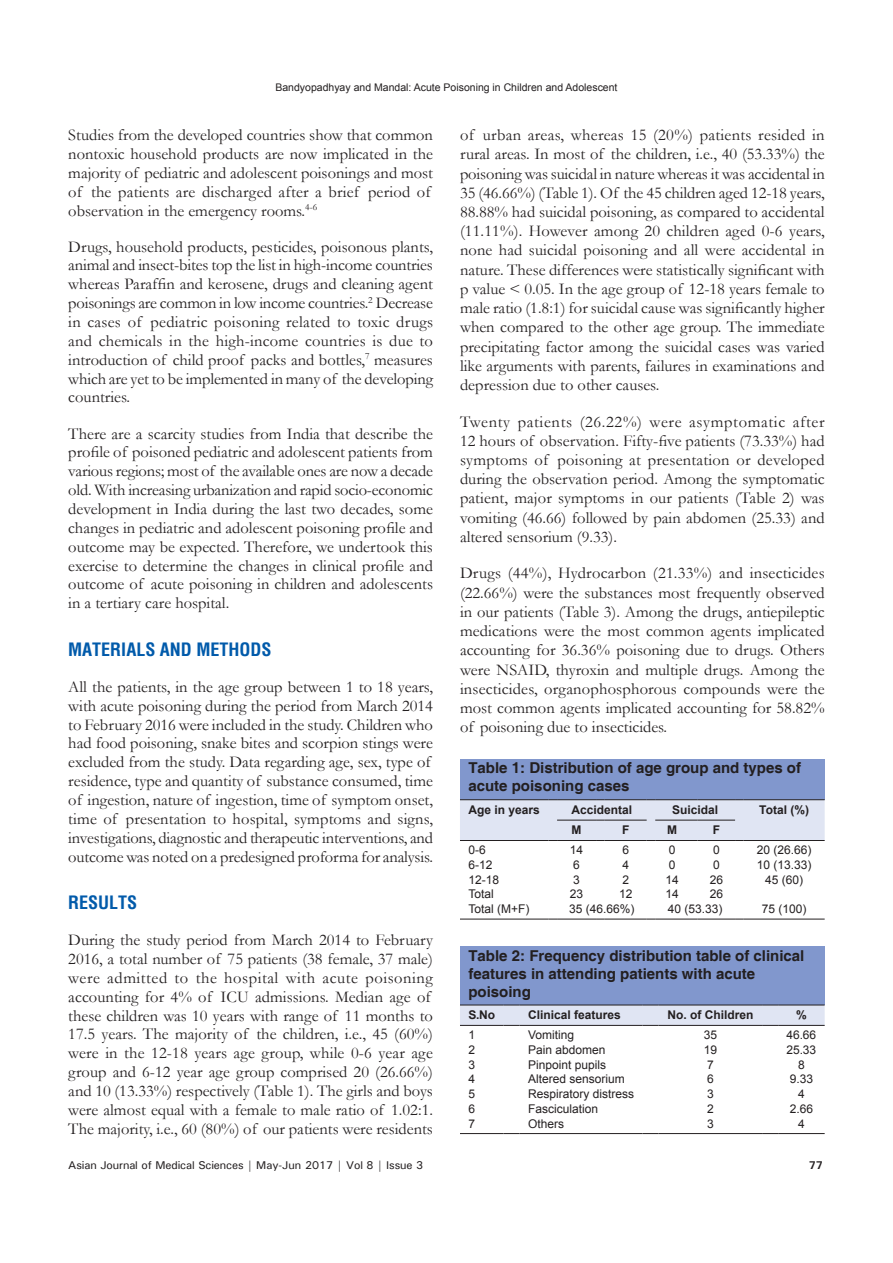
<style>
.page{position:relative;width:893px;height:1263px;background:#fff}
.page>*{position:absolute;margin:0;border:0;box-sizing:border-box;transform-origin:0 0}
.t1{font:700 condensed 18px "Helvetica";color:#015aaa}
.TX{font:16.5px/18.9px "Garamond";color:#231f20;text-align:justify}
.TT{font:700 15px/18px "Helvetica";color:#231f20}
.TB{font:12px "Arial";color:#231f20}
.TCH{font:700 12px "Arial";color:#231f20}
.TBL{font:12px "Arial";color:#231f20}
.t2{font:500 11.25px "Univers";letter-spacing:-.01em;color:#231f20}
.t3{font:700 11.25px "Univers";color:#231f20}
.t4{font:10.5px "Arial";color:#231f20}
</style>
<div class="page">
<div style="left:460px;top:759px;width:365px;height:41px;background:#8197cd"></div>
<hr style="left:460px;top:919px;width:88px;height:1px;background:#231f20">
<hr style="left:557px;top:919px;width:39px;height:1px;background:#231f20">
<hr style="left:605px;top:919px;width:42px;height:1px;background:#231f20">
<hr style="left:655px;top:919px;width:34px;height:1px;background:#231f20">
<hr style="left:698px;top:919px;width:37px;height:1px;background:#231f20">
<hr style="left:744px;top:919px;width:81px;height:1px;background:#231f20">
<svg style="left:460px;top:799px;width:365px;height:42px;background:#d4d9e6"></svg>
<div style="left:460px;top:946px;width:365px;height:59px;background:#8197cd"></div>
<hr style="left:460px;top:1133px;width:43px;height:1px;background:#231f20">
<svg style="left:503px;top:1133px;width:17px;height:1px"></svg>
<hr style="left:520px;top:1133px;width:123px;height:1px;background:#231f20">
<svg style="left:643px;top:1133px;width:16px;height:1px"></svg>
<hr style="left:659px;top:1133px;width:103px;height:1px;background:#231f20">
<svg style="left:762px;top:1133px;width:16px;height:1px"></svg>
<hr style="left:778px;top:1133px;width:47px;height:1px;background:#231f20">
<svg style="left:460px;top:1005px;width:365px;height:21px;background:#d2d7e4"></svg>
<hr style="left:778px;top:1005px;width:47px;height:1px;background:#231f20">
<p class="t4" style="left:275px;top:80px;width:344px">Bandyopadhyay and Mandal: Acute Poisoning in Children and Adolescent</p>
<p class="TX" style="left:68px;top:125px;width:366px;text-align:left">Studies from the developed countries show that common nontoxic household products are now implicated in the majority of pediatric and adolescent poisonings and most of the patients are discharged after a brief period of observation in the emergency rooms.<sup>4-6</sup></p>
<p class="TX" style="left:68px;top:237px;width:366px">Drugs, household products, pesticides, poisonous plants, animal and insect-bites top the list in high-income countries whereas Paraffin and kerosene, drugs and cleaning agent poisonings are common in low income countries.<sup>2</sup> Decrease in cases of pediatric poisoning related to toxic drugs and chemicals in the high-income countries is due to introduction of child proof packs and bottles,<sup>7</sup> measures which are yet to be implemented in many of the developing countries.</p>
<p class="TX" style="left:68px;top:423px;width:366px">There are a scarcity studies from India that describe the profile of poisoned pediatric and adolescent patients from various regions; most of the available ones are now a decade old. With increasing urbanization and rapid socio-economic development in India during the last two decades, some changes in pediatric and adolescent poisoning profile and outcome may be expected. Therefore, we undertook this exercise to determine the changes in clinical profile and outcome of acute poisoning in children and adolescents in a tertiary care hospital.</p>
<h1 class="t1" style="left:68px;top:637px;width:205px">MATERIALS AND METHODS</h1>
<p class="TX" style="left:68px;top:677px;width:366px;text-align:left">All the patients, in the age group between 1 to 18 years, with acute poisoning during the period from March 2014 to February 2016 were included in the study. Children who had food poisoning, snake bites and scorpion stings were excluded from the study. Data regarding age, sex, type of residence, type and quantity of substance consumed, time of ingestion, nature of ingestion, time of symptom onset, time of presentation to hospital, symptoms and signs, investigations, diagnostic and therapeutic interventions, and outcome was noted on a predesigned proforma for analysis.</p>
<h1 class="t1" style="left:68px;top:890px;width:71px">RESULTS</h1>
<p class="TX" style="left:68px;top:930px;width:366px;text-align:left">During the study period from March 2014 to February 2016, a total number of 75 patients (38 female, 37 male) were admitted to the hospital with acute poisoning accounting for 4% of ICU admissions. Median age of these children was 10 years with range of 11 months to 17.5 years. The majority of the children, i.e., 45 (60%) were in the 12-18 years age group, while 0-6 year age group and 6-12 year age group comprised 20 (26.66%) and 10 (13.33%) respectively (Table 1). The girls and boys were almost equal with a female to male ratio of 1.02:1.<br>The majority, i.e., 60 (80%) of our patients were residents</p>
<p class="TX" style="left:460px;top:125px;width:366px">of urban areas, whereas 15 (20%) patients resided in rural areas. In most of the children, i.e., 40 (53.33%) the poisoning was suicidal in nature whereas it was accidental in 35 (46.66%) (Table 1). Of the 45 children aged 12-18 years, 88.88% had suicidal poisoning, as compared to accidental (11.11%). However among 20 children aged 0-6 years, none had suicidal poisoning and all were accidental in nature. These differences were statistically significant with p value &lt; 0.05. In the age group of 12-18 years female to male ratio (1.8:1) for suicidal cause was significantly higher when compared to the other age group. The immediate precipitating factor among the suicidal cases was varied like arguments with parents, failures in examinations and depression due to other causes.</p>
<p class="TX" style="left:460px;top:411px;width:366px">Twenty patients (26.22%) were asymptomatic after 12 hours of observation. Fifty-five patients (73.33%) had symptoms of poisoning at presentation or developed during the observation period. Among the symptomatic patient, major symptoms in our patients (Table 2) was vomiting (46.66) followed by pain abdomen (25.33) and altered sensorium (9.33).</p>
<p class="TX" style="left:460px;top:563px;width:366px">Drugs (44%), Hydrocarbon (21.33%) and insecticides (22.66%) were the substances most frequently observed in our patients (Table 3). Among the drugs, antiepileptic medications were the most common agents implicated accounting for 36.36% poisoning due to drugs. Others were NSAID, thyroxin and multiple drugs. Among the insecticides, organophosphorous compounds were the most common agents implicated accounting for 58.82% of poisoning due to insecticides.</p>
<p class="TT" style="left:468px;top:760px;width:334px">Table 1: Distribution of age group and types of acute poisoning cases</p>
<p class="TCH" style="left:468px;top:801px;width:73px">Age in years</p>
<p class="TCH" style="left:571px;top:801px;width:62px">Accidental</p>
<p class="TCH" style="left:672px;top:801px;width:48px">Suicidal</p>
<p class="TCH" style="left:759px;top:801px;width:51px">Total (%)</p>
<p class="TCH" style="left:572px;top:821px;width:11px">M</p>
<p class="TCH" style="left:622px;top:821px;width:9px">F</p>
<p class="TCH" style="left:667px;top:821px;width:11px">M</p>
<p class="TCH" style="left:713px;top:821px;width:9px">F</p>
<p class="TB" style="left:468px;top:841px;width:19px">0‑6</p>
<p class="TB" style="left:570px;top:841px;width:15px">14</p>
<p class="TB" style="left:622px;top:841px;width:8px">6</p>
<p class="TB" style="left:669px;top:841px;width:8px">0</p>
<p class="TB" style="left:713px;top:841px;width:8px">0</p>
<p class="TB" style="left:757px;top:841px;width:56px">20 (26.66)</p>
<p class="TB" style="left:468px;top:856px;width:26px">6‑12</p>
<p class="TB" style="left:573px;top:856px;width:8px">6</p>
<p class="TB" style="left:622px;top:856px;width:8px">4</p>
<p class="TB" style="left:669px;top:856px;width:8px">0</p>
<p class="TB" style="left:713px;top:856px;width:8px">0</p>
<p class="TB" style="left:757px;top:856px;width:56px">10 (13.33)</p>
<p class="TB" style="left:468px;top:871px;width:32px">12‑18</p>
<p class="TB" style="left:573px;top:871px;width:8px">3</p>
<p class="TB" style="left:622px;top:871px;width:8px">2</p>
<p class="TB" style="left:665px;top:871px;width:15px">14</p>
<p class="TB" style="left:710px;top:871px;width:15px">26</p>
<p class="TB" style="left:765px;top:871px;width:40px">45 (60)</p>
<p class="TB" style="left:468px;top:886px;width:27px">Total</p>
<p class="TB" style="left:570px;top:886px;width:15px">23</p>
<p class="TB" style="left:619px;top:886px;width:15px">12</p>
<p class="TB" style="left:665px;top:886px;width:15px">14</p>
<p class="TB" style="left:710px;top:886px;width:15px">26</p>
<p class="TBL" style="left:468px;top:900px;width:63px">Total (M+F)</p>
<p class="TBL" style="left:569px;top:900px;width:67px">35 (46.66%)</p>
<p class="TBL" style="left:668px;top:900px;width:56px">40 (53.33)</p>
<p class="TBL" style="left:762px;top:900px;width:46px">75 (100)</p>
<p class="TT" style="left:468px;top:947px;width:337px">Table 2: Frequency distribution table of clinical features in attending patients with acute poisoing</p>
<p class="TCH" style="left:468px;top:1006px;width:28px">S.No</p>
<p class="TCH" style="left:528px;top:1006px;width:94px">Clinical features</p>
<p class="TCH" style="left:667px;top:1006px;width:88px">No. of Children</p>
<p class="TCH" style="left:796px;top:1006px;width:12px">%</p>
<p class="TB" style="left:468px;top:1026px;width:8px">1</p>
<p class="TB" style="left:528px;top:1026px;width:48px">Vomiting</p>
<p class="TB" style="left:704px;top:1026px;width:15px">35</p>
<p class="TB" style="left:787px;top:1026px;width:31px">46.66</p>
<p class="TB" style="left:468px;top:1041px;width:8px">2</p>
<p class="TB" style="left:528px;top:1041px;width:79px">Pain abdomen</p>
<p class="TB" style="left:704px;top:1041px;width:15px">19</p>
<p class="TB" style="left:787px;top:1041px;width:31px">25.33</p>
<p class="TB" style="left:468px;top:1056px;width:8px">3</p>
<p class="TB" style="left:528px;top:1056px;width:80px">Pinpoint pupils</p>
<p class="TB" style="left:707px;top:1056px;width:8px">7</p>
<p class="TB" style="left:798px;top:1056px;width:8px">8</p>
<p class="TB" style="left:468px;top:1071px;width:8px">4</p>
<p class="TB" style="left:528px;top:1071px;width:98px">Altered sensorium</p>
<p class="TB" style="left:707px;top:1071px;width:8px">6</p>
<p class="TB" style="left:790px;top:1071px;width:25px">9.33</p>
<p class="TB" style="left:468px;top:1086px;width:8px">5</p>
<p class="TB" style="left:528px;top:1086px;width:108px">Respiratory distress</p>
<p class="TB" style="left:707px;top:1086px;width:8px">3</p>
<p class="TB" style="left:798px;top:1086px;width:8px">4</p>
<p class="TB" style="left:468px;top:1100px;width:8px">6</p>
<p class="TB" style="left:528px;top:1100px;width:72px">Fasciculation</p>
<p class="TB" style="left:707px;top:1100px;width:8px">2</p>
<p class="TB" style="left:790px;top:1100px;width:25px">2.66</p>
<p class="TBL" style="left:468px;top:1115px;width:8px">7</p>
<p class="TBL" style="left:528px;top:1115px;width:38px">Others</p>
<p class="TBL" style="left:707px;top:1115px;width:8px">3</p>
<p class="TBL" style="left:798px;top:1115px;width:8px">4</p>
<p class="t2" style="left:68px;top:1157px;width:356px">Asian Journal of Medical Sciences | May-Jun 2017 | Vol 8 | Issue 3</p>
<p class="t3" style="left:809px;top:1157px;width:16px">77</p>
</div>
